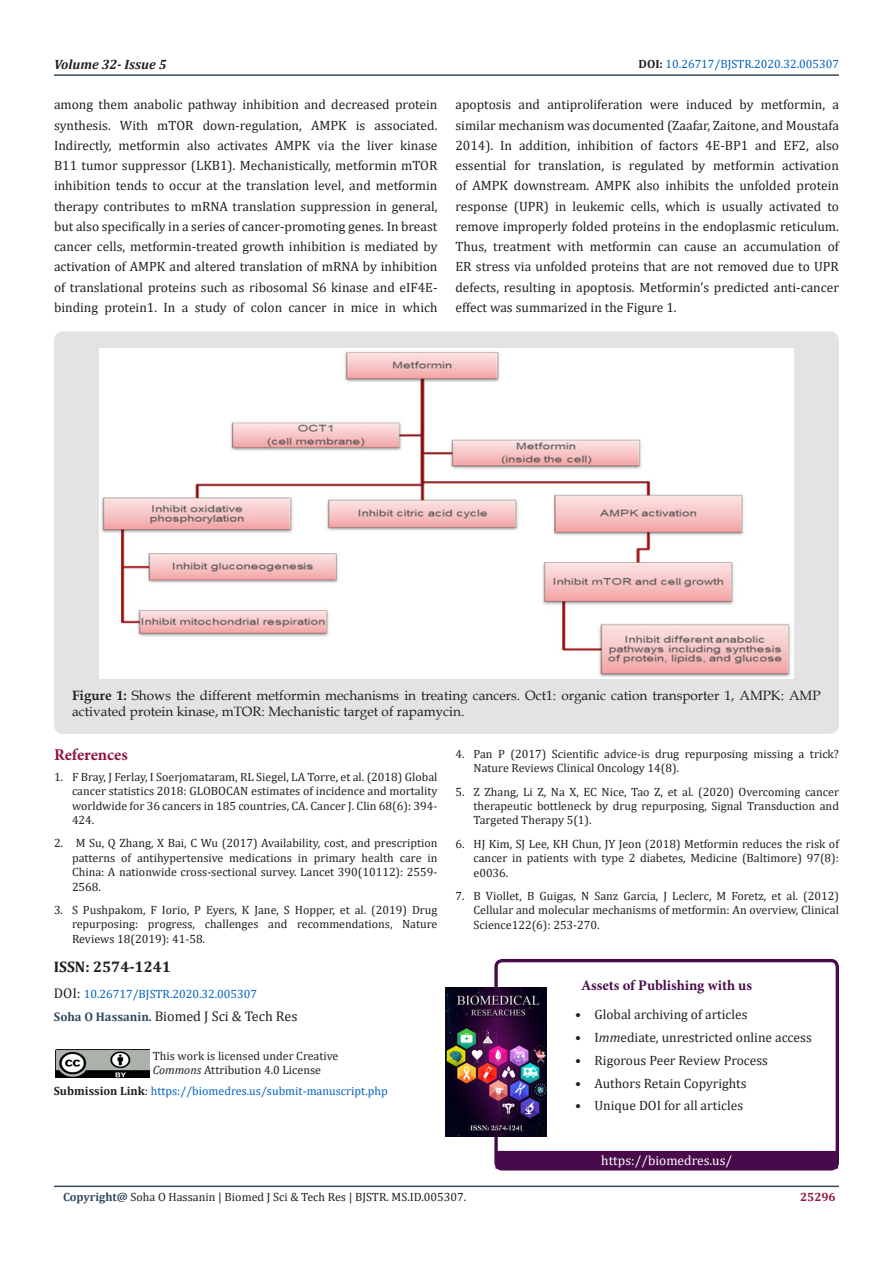
<style>
.page{position:relative;width:893px;height:1263px;background:#fff}
.page>*{position:absolute;margin:0;border:0;box-sizing:border-box;transform-origin:0 0}
.t1{font:700 16.5px "Minion Pro";letter-spacing:-.005em;color:#8f133a}
.t2{font:700 15.3px "Cambria";color:#231f20}
.t3{font:700 14.7px "Minion Pro";color:#480a4b}
.t4{font:14.1px "Cambria";color:#231f20}
.t5{font:13.5px/20.2px "Cambria";color:#231f20;text-align:justify}
.t6{font:13.5px/16.2px "Book Antiqua";color:#231f20}
.t7{font:13.5px "Cambria";color:#fff}
.t8{font:italic 700 13.5px "Cambria";color:#231f20}
.t9{font:12px/14.4px "Cambria";color:#231f20;text-align:justify}
.t10{font:12px "Cambria";color:#0563c1}
.t11{font:700 12px "Cambria";color:#8f133a}
.s1{font-weight:700;color:#231f20}
.s2{font-weight:700}
.s3{font-size:14.1px;color:#231f20}
.s4{font-weight:700;font-size:12.6px;color:#34495e}
.s5{font-style:italic}
.s6{color:#231f20}
.s7{font-weight:700;color:#34495e}
</style>
<div class="page">
<hr style="left:54px;top:1185px;width:785px;height:2px;background:#34495e">
<hr style="left:54px;top:74px;width:785px;height:2px;background:#34495e">
<div style="left:494px;top:959px;width:345px;height:211px;border:3px solid #480a4b;border-radius:6px"></div>
<div style="left:496px;top:1151px;width:341px;height:17px;background:#480a4b"></div>
<div style="left:496px;top:1151px;width:342px;height:18px;border:1px solid #480a4b"></div>
<img style="left:446px;top:987px;width:101px;height:150px">
<img style="left:56px;top:1049px;width:94px;height:29px">
<div style="left:54px;top:331px;width:785px;height:403px;background:#e3e3e3;border-radius:9px"></div>
<img style="left:100px;top:348px;width:693px;height:331px">
<p class="t8" style="left:54px;top:55px;width:114px">Volume 32- Issue 5</p>
<p class="t10" style="left:639px;top:57px;width:202px"><span class="s1">DOI:</span> 10.26717/BJSTR.2020.32.005307</p>
<p class="t5" style="left:54px;top:95px;width:385px">among them anabolic pathway inhibition and decreased protein synthesis. With mTOR down-regulation, AMPK is associated.<br>Indirectly, metformin also activates AMPK via the liver kinase B11 tumor suppressor (LKB1). Mechanistically, metformin mTOR inhibition tends to occur at the translation level, and metformin therapy contributes to mRNA translation suppression in general, but also specifically in a series of cancer-promoting genes. In breast cancer cells, metformin-treated growth inhibition is mediated by activation of AMPK and altered translation of mRNA by inhibition of translational proteins such as ribosomal S6 kinase and eIF4E&shy;binding protein1. In a study of colon cancer in mice in which</p>
<p class="t5" style="left:455px;top:95px;width:385px">apoptosis and antiproliferation were induced by metformin, a similar mechanism was documented (Zaafar, Zaitone, and Moustafa 2014). In addition, inhibition of factors 4E-BP1 and EF2, also essential for translation, is regulated by metformin activation of AMPK downstream. AMPK also inhibits the unfolded protein response (UPR) in leukemic cells, which is usually activated to remove improperly folded proteins in the endoplasmic reticulum.<br>Thus, treatment with metformin can cause an accumulation of ER stress via unfolded proteins that are not removed due to UPR defects, resulting in apoptosis. Metformin’s predicted anti-cancer effect was summarized in the Figure 1.</p>
<p class="t6" style="left:72px;top:687px;width:750px"><span class="s2">Figure 1:</span> Shows the different metformin mechanisms in treating cancers. Oct1: organic cation transporter 1, AMPK: AMP activated protein kinase, mTOR: Mechanistic target of rapamycin.</p>
<p class="t1" style="left:54px;top:743px;width:75px">References</p>
<p class="t9" style="left:72px;top:769px;width:367px;text-indent:-18px">1. F Bray, J Ferlay, I Soerjomataram, RL Siegel, LA Torre, et al. (2018) Global cancer statistics 2018: GLOBOCAN estimates of incidence and mortality worldwide for 36 cancers in 185 countries, CA. Cancer J. Clin 68(6): 394- 424.</p>
<p class="t9" style="left:72px;top:836px;width:367px;text-indent:-18px">2. M Su, Q Zhang, X Bai, C Wu (2017) Availability, cost, and prescription patterns of antihypertensive medications in primary health care in China: A nationwide cross-sectional survey. Lancet 390(10112): 2559- 2568.</p>
<p class="t9" style="left:72px;top:903px;width:367px;text-indent:-18px">3. S Pushpakom, F Iorio, P Eyers, K Jane, S Hopper, et al. (2019) Drug repurposing: progress, challenges and recommendations, Nature Reviews 18(2019): 41-58.</p>
<p class="t9" style="left:473px;top:746px;width:367px;text-indent:-18px">4. Pan P (2017) Scientific advice-is drug repurposing missing a trick?<br>Nature Reviews Clinical Oncology 14(8).</p>
<p class="t9" style="left:473px;top:784px;width:367px;text-indent:-18px">5. Z Zhang, Li Z, Na X, EC Nice, Tao Z, et al. (2020) Overcoming cancer therapeutic bottleneck by drug repurposing, Signal Transduction and Targeted Therapy 5(1).</p>
<p class="t9" style="left:473px;top:836px;width:367px;text-indent:-18px">6. HJ Kim, SJ Lee, KH Chun, JY Jeon (2018) Metformin reduces the risk of cancer in patients with type 2 diabetes, Medicine (Baltimore) 97(8): e0036.</p>
<p class="t9" style="left:473px;top:889px;width:367px;text-indent:-18px">7. B Viollet, B Guigas, N Sanz Garcia, J Leclerc, M Foretz, et al. (2012)<br>Cellular and molecular mechanisms of metformin: An overview, Clinical Science122(6): 253-270.</p>
<p class="t2" style="left:54px;top:956px;width:119px">ISSN: 2574-1241</p>
<p class="t10" style="left:54px;top:987px;width:205px"><span class="s3">DOI:</span> 10.26717/BJSTR.2020.32.005307</p>
<p class="t4" style="left:54px;top:1008px;width:245px"><span class="s4">Soha O Hassanin.</span> Biomed J Sci &amp; Tech Res</p>
<p class="t9" style="left:153px;top:1048px;width:187px">This work is licensed under Creative</p>
<p class="t9" style="left:153px;top:1063px;width:170px"><span class="s5">Commons</span> Attribution 4.0 License</p>
<p class="t10" style="left:54px;top:1083px;width:336px"><span class="s1">Submission Link</span><span class="s6">:</span> https://biomedres.us/submit-manuscript.php</p>
<p class="t9" style="left:63px;top:1190px;width:405px"><span class="s7">Copyright@</span> Soha O Hassanin | Biomed J Sci &amp; Tech Res | BJSTR. MS.ID.005307.</p>
<p class="t3" style="left:581px;top:974px;width:172px">Assets of Publishing with us</p>
<p class="t5" style="left:575px;top:1004px;width:174px">• Global archiving of articles</p>
<p class="t5" style="left:575px;top:1027px;width:238px">• I<span class="s5">mm</span>ediate, unrestricted online access</p>
<p class="t5" style="left:575px;top:1050px;width:194px">• Rigorous Peer Review Process</p>
<p class="t5" style="left:575px;top:1073px;width:173px">• Authors Retain Copyrights</p>
<p class="t5" style="left:575px;top:1096px;width:169px">• Unique DOI for all articles</p>
<p class="t7" style="left:601px;top:1152px;width:132px">https://biomedres.us/</p>
<p class="t11" style="left:800px;top:1189px;width:37px">25296</p>
</div>
